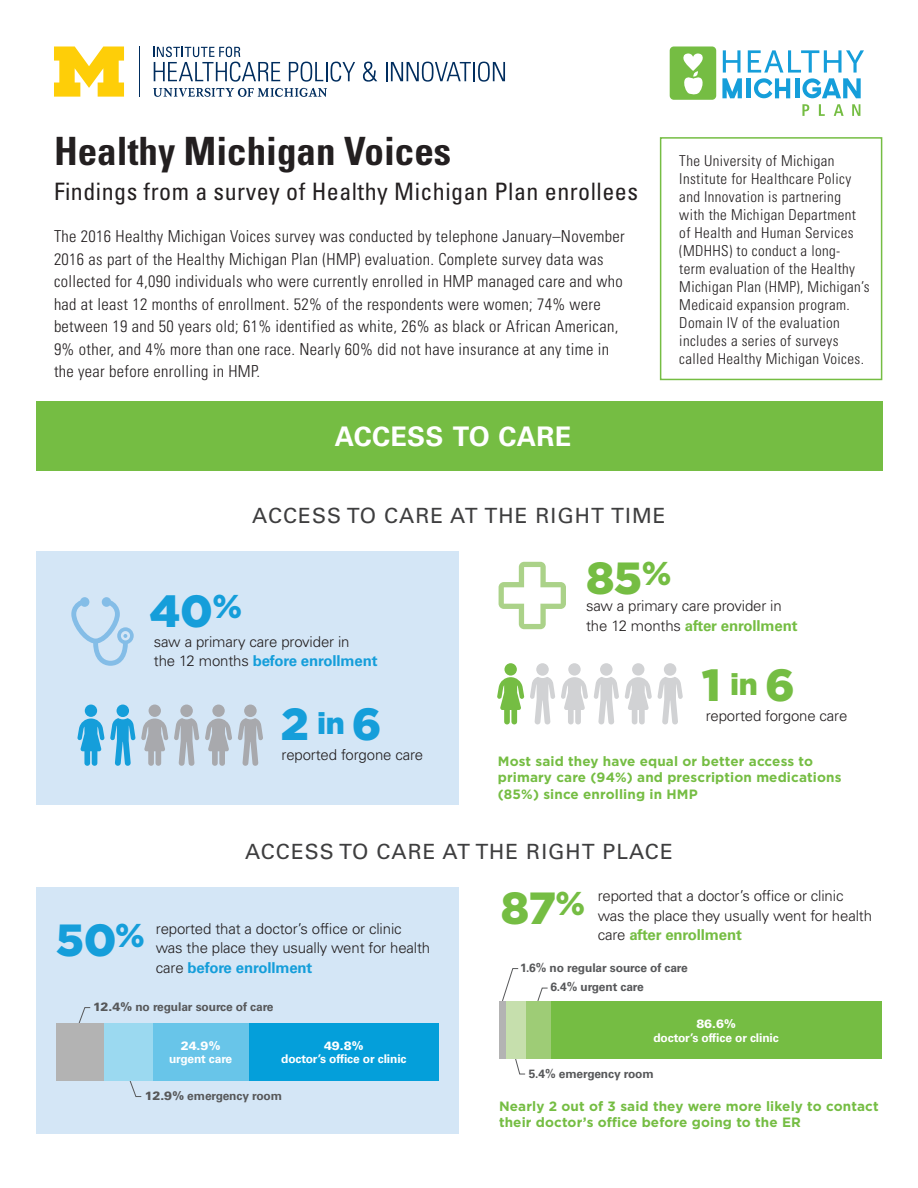
<style>
.page{position:relative;width:918px;height:1188px;background:#fff}
.page>*{position:absolute;margin:0;border:0;box-sizing:border-box;transform-origin:0 0}
.t1{font:900 45px "Gotham";color:#159eda}
.t2{font:900 45px "Gotham";color:#75bd43}
.t3{font:700 condensed 39px "Univers LT Std";color:#231f20}
.t4{font:700 27px "Univers LT Std";letter-spacing:.01em;color:#fff}
.t5{font:condensed 24px "Univers LT Std";letter-spacing:.02em;color:#231f20}
.t6{font:21px "Univers LT Std";letter-spacing:.05em;color:#3e3e3f}
.t7{font:300 condensed 16.5px/22.5px "Univers LT Std";letter-spacing:.02em;color:#231f20}
.t8{font:300 15px/19.5px "Univers LT Std";letter-spacing:-.01em;color:#231f20}
.t9{font:300 condensed 15px/18px "Univers LT Std";letter-spacing:.025em;color:#231f20}
.t10{font:700 13.5px/16.5px "Gotham";letter-spacing:.01em;color:#75bd43}
.t11{font:700 12px "Univers LT Std";letter-spacing:-.01em;color:#57585a}
.t12{font:700 12px/13.5px "Univers LT Std";letter-spacing:-.01em;color:#fff;text-align:center}
.s1{font-weight:700;color:#159eda}
.s2{font-size:30px}
.s3{font-weight:700;color:#75bd43}
.s4{font-weight:900}
</style>
<div class="page">
<div style="left:36px;top:552px;width:422px;height:253px;background:#d4e6f6"></div>
<div style="left:36px;top:888px;width:423px;height:246px;background:#d4e6f6"></div>
<div style="left:36px;top:401px;width:846px;height:70px;background:#75bd43"></div>
<hr style="left:747px;top:78px;width:4px;height:20px;background:#159eda">
<div style="left:670px;top:47px;width:46px;height:53px;background:#75bd43;border-radius:4px"></div>
<svg style="left:683px;top:53px;width:20px;height:42px"></svg>
<svg style="left:722px;top:50px;width:20px;height:48px"></svg>
<svg style="left:748px;top:50px;width:116px;height:48px"></svg>
<svg style="left:802px;top:104px;width:7px;height:12px"></svg>
<svg style="left:819px;top:104px;width:6px;height:12px"></svg>
<svg style="left:834px;top:104px;width:10px;height:12px"></svg>
<svg style="left:852px;top:104px;width:8px;height:12px"></svg>
<svg style="left:153px;top:47px;width:127px;height:35px"></svg>
<svg style="left:289px;top:62px;width:66px;height:20px"></svg>
<svg style="left:363px;top:62px;width:14px;height:20px"></svg>
<svg style="left:386px;top:62px;width:119px;height:20px"></svg>
<svg style="left:153px;top:88px;width:174px;height:9px"></svg>
<svg style="left:54px;top:47px;width:70px;height:50px"></svg>
<hr style="left:139px;top:47px;width:1px;height:50px;background:#002d5e">
<div style="left:660px;top:137px;width:222px;height:243px;border:2px solid #75bd43"></div>
<div style="left:85px;top:705px;width:12px;height:12px;background:#159eda;border-radius:50%"></div>
<div style="left:149px;top:705px;width:12px;height:12px;background:#a8a9ad;border-radius:50%"></div>
<svg style="left:205px;top:719px;width:27px;height:47px"></svg>
<div style="left:212px;top:705px;width:13px;height:12px;background:#a8a9ad;border-radius:50%"></div>
<svg style="left:77px;top:718px;width:91px;height:48px"></svg>
<div style="left:117px;top:705px;width:12px;height:12px;background:#159eda;border-radius:50%"></div>
<svg style="left:174px;top:718px;width:25px;height:48px"></svg>
<div style="left:180px;top:705px;width:13px;height:12px;background:#a8a9ad;border-radius:50%"></div>
<svg style="left:238px;top:718px;width:25px;height:48px"></svg>
<div style="left:244px;top:705px;width:13px;height:12px;background:#a8a9ad;border-radius:50%"></div>
<svg style="left:71px;top:597px;width:63px;height:69px"></svg>
<svg style="left:497px;top:677px;width:27px;height:47px"></svg>
<div style="left:504px;top:663px;width:13px;height:13px;background:#75bd43;border-radius:50%"></div>
<svg style="left:561px;top:677px;width:27px;height:47px"></svg>
<div style="left:568px;top:663px;width:13px;height:13px;background:#d1d2d4;border-radius:50%"></div>
<div style="left:632px;top:663px;width:12px;height:13px;background:#d1d2d4;border-radius:50%"></div>
<svg style="left:530px;top:677px;width:25px;height:48px"></svg>
<div style="left:536px;top:663px;width:13px;height:13px;background:#d1d2d4;border-radius:50%"></div>
<svg style="left:594px;top:677px;width:25px;height:48px"></svg>
<div style="left:600px;top:663px;width:13px;height:13px;background:#d1d2d4;border-radius:50%"></div>
<svg style="left:625px;top:677px;width:58px;height:48px"></svg>
<div style="left:664px;top:663px;width:12px;height:13px;background:#d1d2d4;border-radius:50%"></div>
<svg style="left:499px;top:562px;width:67px;height:67px"></svg>
<svg style="left:514px;top:1058px;width:12px;height:17px"></svg>
<svg style="left:537px;top:987px;width:11px;height:14px"></svg>
<svg style="left:502px;top:968px;width:17px;height:33px"></svg>
<div style="left:550px;top:1001px;width:332px;height:57px;background:#75bd43"></div>
<div style="left:526px;top:1001px;width:24px;height:57px;background:#9ecc76"></div>
<div style="left:505px;top:1001px;width:21px;height:57px;background:#c6dfad"></div>
<div style="left:499px;top:1001px;width:6px;height:57px;background:#b3b3b3"></div>
<svg style="left:129px;top:1081px;width:13px;height:16px"></svg>
<svg style="left:78px;top:1007px;width:13px;height:16px"></svg>
<div style="left:248px;top:1023px;width:191px;height:58px;background:#049fda"></div>
<div style="left:153px;top:1023px;width:95px;height:58px;background:#68c5e9"></div>
<div style="left:104px;top:1023px;width:49px;height:58px;background:#9bd9f0"></div>
<div style="left:56px;top:1023px;width:48px;height:58px;background:#b3b3b3"></div>
<p class="t3" style="left:54px;top:128px;width:399px">Healthy Michigan Voices</p>
<p class="t5" style="left:54px;top:176px;width:586px">Findings from a survey of Healthy Michigan Plan enrollees</p>
<p class="t7" style="left:54px;top:225px;width:572px">The 2016 Healthy Michigan Voices survey was conducted by telephone January–November 2016 as part of the Healthy Michigan Plan (HMP) evaluation. Complete survey data was collected for 4,090 individuals who were currently enrolled in HMP managed care and who had at least 12 months of enrollment. 52% of the respondents were women; 74% were between 19 and 50 years old; 61% identified as white, 26% as black or African American, 9% other, and 4% more than one race. Nearly 60% did not have insurance at any time in the year before enrolling in HMP.</p>
<p class="t4" style="left:335px;top:420px;width:238px">ACCESS TO CARE</p>
<p class="t9" style="left:679px;top:152px;width:192px">The University of Michigan<br>Institute for Healthcare Policy and Innovation is partnering with the Michigan Department of Health and Human Services (MDHHS) to conduct a long&shy;term evaluation of the Healthy<br>Michigan Plan (HMP), Michigan’s<br>Medicaid expansion program.<br>Domain IV of the evaluation includes a series of surveys called Healthy Michigan Voices.</p>
<p class="t6" style="left:252px;top:503px;width:415px">ACCESS TO CARE AT THE RIGHT TIME</p>
<p class="t1" style="left:150px;top:580px;width:94px">40<sup>%</sup></p>
<p class="t8" style="left:154px;top:632px;width:225px">saw a primary care provider in<br>the 12 months <span class="s1">before enrollment</span></p>
<p class="t1" style="left:281px;top:693px;width:103px">2 <span class="s2">in</span> 6</p>
<p class="t8" style="left:282px;top:745px;width:143px">reported forgone care</p>
<p class="t2" style="left:586px;top:547px;width:87px">85<sup>%</sup></p>
<p class="t8" style="left:586px;top:596px;width:213px">saw a primary care provider in the 12 months <span class="s3">after enrollment</span></p>
<p class="t2" style="left:702px;top:654px;width:95px">1 <span class="s2">in</span> 6</p>
<p class="t8" style="left:706px;top:706px;width:143px">reported forgone care</p>
<p class="t10" style="left:498px;top:753px;width:345px">Most said they have equal or better access to primary care (94%) and prescription medications (85%) since enrolling in HMP</p>
<p class="t6" style="left:245px;top:839px;width:429px">ACCESS TO CARE AT THE RIGHT PLACE</p>
<p class="t1" style="left:56px;top:909px;width:90px">50<sup>%</sup></p>
<p class="t8" style="left:156px;top:919px;width:276px">reported that a doctor’s office or clinic was the place they usually went for health care <span class="s1">before enrollment</span></p>
<p class="t11" style="left:93px;top:1000px;width:182px"><span class="s4">12.4%</span> no regular source of care</p>
<p class="t12" style="left:169px;top:1039px;width:65px"><span class="s4">24.9% </span>urgent care</p>
<p class="t12" style="left:281px;top:1039px;width:127px"><span class="s4">49.8%<br></span>doctor’s office or clinic</p>
<p class="t11" style="left:145px;top:1089px;width:139px"><span class="s4">12.9%</span> emergency room</p>
<p class="t2" style="left:501px;top:877px;width:86px">87<sup>%</sup></p>
<p class="t8" style="left:598px;top:886px;width:276px">reported that a doctor’s office or clinic was the place they usually went for health care <span class="s3">after enrollment</span></p>
<p class="t11" style="left:520px;top:960px;width:169px">1.6% no regular source of care</p>
<p class="t11" style="left:550px;top:980px;width:95px">6.4% urgent care</p>
<p class="t12" style="left:653px;top:1017px;width:127px"><span class="s4">86.6%<br></span>doctor’s office or clinic</p>
<p class="t11" style="left:529px;top:1066px;width:127px">5.4% emergency room</p>
<p class="t10" style="left:499px;top:1098px;width:381px">Nearly 2 out of 3 said they were more likely to contact their doctor’s office before going to the ER</p>
</div>
